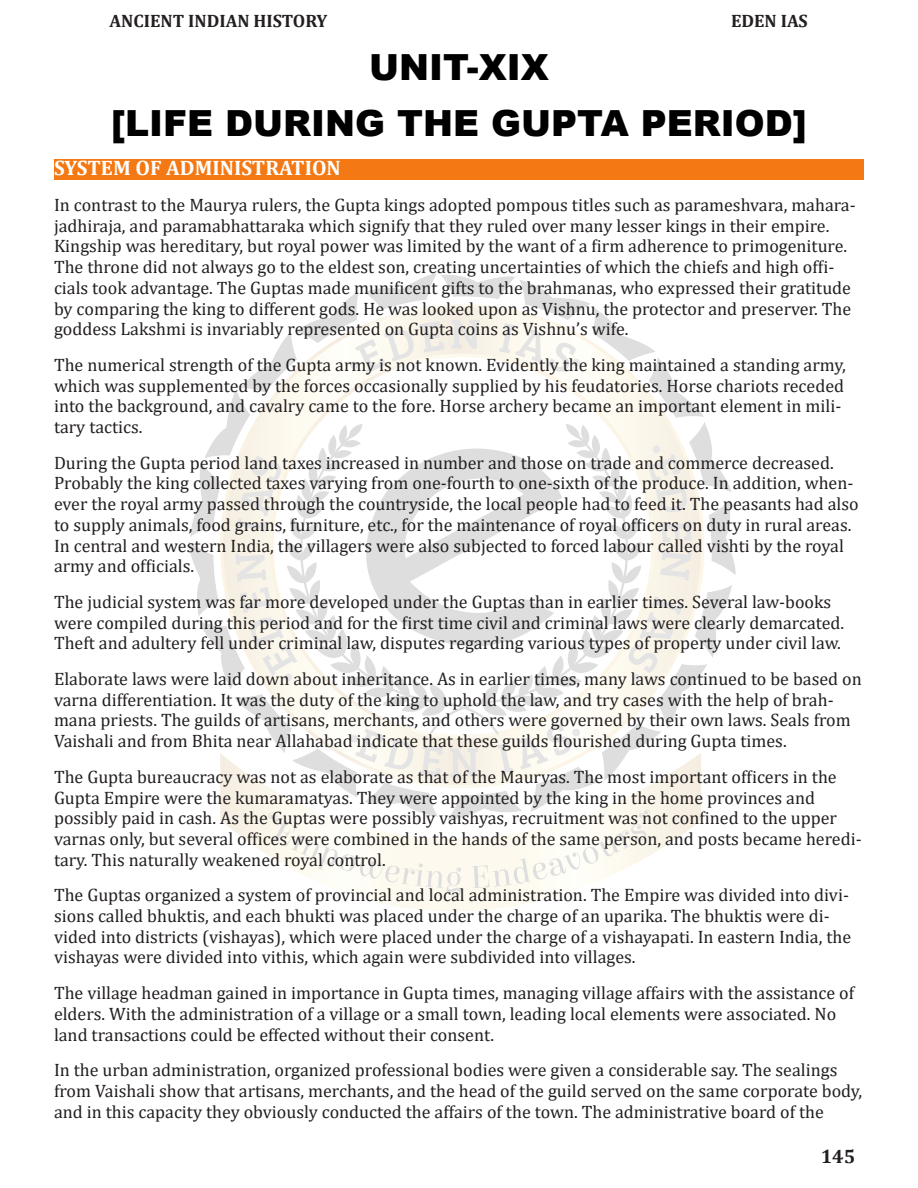
<style>
.page{position:relative;width:918px;height:1188px;background:#fff}
.page>*{position:absolute;margin:0;border:0;box-sizing:border-box;transform-origin:0 0}
.t1{font:900 36px "Arial";color:#000}
.t2{font:700 21px "Cambria";color:#fff}
.t3{font:700 19.5px "Cambria";color:#231f20}
.t4{font:18px/20.7px "Cambria";color:#231f20}
.t5{font:700 18px "Cambria";color:#231f20}
</style>
<div class="page">
<img style="left:188px;top:273px;width:548px;height:638px">
<div style="left:54px;top:159px;width:810px;height:21px;background:#f47914"></div>
<p class="t5" style="left:110px;top:9px;width:219px">ANCIENT INDIAN HISTORY</p>
<p class="t5" style="left:731px;top:9px;width:78px">EDEN IAS</p>
<p class="t1" style="left:369px;top:41px;width:181px">UNIT-XIX</p>
<p class="t1" style="left:111px;top:97px;width:697px">[LIFE DURING THE GUPTA PERIOD]</p>
<p class="t2" style="left:54px;top:153px;width:288px">SYSTEM OF ADMINISTRATION</p>
<p class="t4" style="left:54px;top:194px;width:803px">In contrast to the Maurya rulers, the Gupta kings adopted pompous titles such as parameshvara, mahara&shy;jadhiraja, and paramabhattaraka which signify that they ruled over many lesser kings in their empire.<br>Kingship was hereditary, but royal power was limited by the want of a firm adherence to primogeniture.<br>The throne did not always go to the eldest son, creating uncertainties of which the chiefs and high offi&shy;cials took advantage. The Guptas made munificent gifts to the brahmanas, who expressed their gratitude by comparing the king to different gods. He was looked upon as Vishnu, the protector and preserver. The goddess Lakshmi is invariably represented on Gupta coins as Vishnu’s wife.</p>
<p class="t4" style="left:54px;top:354px;width:793px">The numerical strength of the Gupta army is not known. Evidently the king maintained a standing army, which was supplemented by the forces occasionally supplied by his feudatories. Horse chariots receded into the background, and cavalry came to the fore. Horse archery became an important element in mili&shy;tary tactics.</p>
<p class="t4" style="left:54px;top:452px;width:806px">During the Gupta period land taxes increased in number and those on trade and commerce decreased.<br>Probably the king collected taxes varying from one-fourth to one-sixth of the produce. In addition, when&shy;ever the royal army passed through the countryside, the local people had to feed it. The peasants had also to supply animals, food grains, furniture, etc., for the maintenance of royal officers on duty in rural areas.<br>In central and western India, the villagers were also subjected to forced labour called vishti by the royal army and officials.</p>
<p class="t4" style="left:54px;top:591px;width:792px">The judicial system was far more developed under the Guptas than in earlier times. Several law-books were compiled during this period and for the first time civil and criminal laws were clearly demarcated.<br>Theft and adultery fell under criminal law, disputes regarding various types of property under civil law.</p>
<p class="t4" style="left:54px;top:668px;width:809px">Elaborate laws were laid down about inheritance. As in earlier times, many laws continued to be based on varna differentiation. It was the duty of the king to uphold the law, and try cases with the help of brah&shy;mana priests. The guilds of artisans, merchants, and others were governed by their own laws. Seals from Vaishali and from Bhita near Allahabad indicate that these guilds flourished during Gupta times.</p>
<p class="t4" style="left:54px;top:766px;width:809px">The Gupta bureaucracy was not as elaborate as that of the Mauryas. The most important officers in the Gupta Empire were the kumaramatyas. They were appointed by the king in the home provinces and possibly paid in cash. As the Guptas were possibly vaishyas, recruitment was not confined to the upper varnas only, but several offices were combined in the hands of the same person, and posts became heredi&shy;tary. This naturally weakened royal control.</p>
<p class="t4" style="left:54px;top:885px;width:799px">The Guptas organized a system of provincial and local administration. The Empire was divided into divi&shy;sions called bhuktis, and each bhukti was placed under the charge of an uparika. The bhuktis were di&shy;vided into districts (vishayas), which were placed under the charge of a vishayapati. In eastern India, the vishayas were divided into vithis, which again were subdivided into villages.</p>
<p class="t4" style="left:54px;top:983px;width:802px">The village headman gained in importance in Gupta times, managing village affairs with the assistance of elders. With the administration of a village or a small town, leading local elements were associated. No land transactions could be effected without their consent.</p>
<p class="t4" style="left:54px;top:1060px;width:810px">In the urban administration, organized professional bodies were given a considerable say. The sealings from Vaishali show that artisans, merchants, and the head of the guild served on the same corporate body, and in this capacity they obviously conducted the affairs of the town. The administrative board of the</p>
<p class="t3" style="left:821px;top:1142px;width:36px">145</p>
</div>
